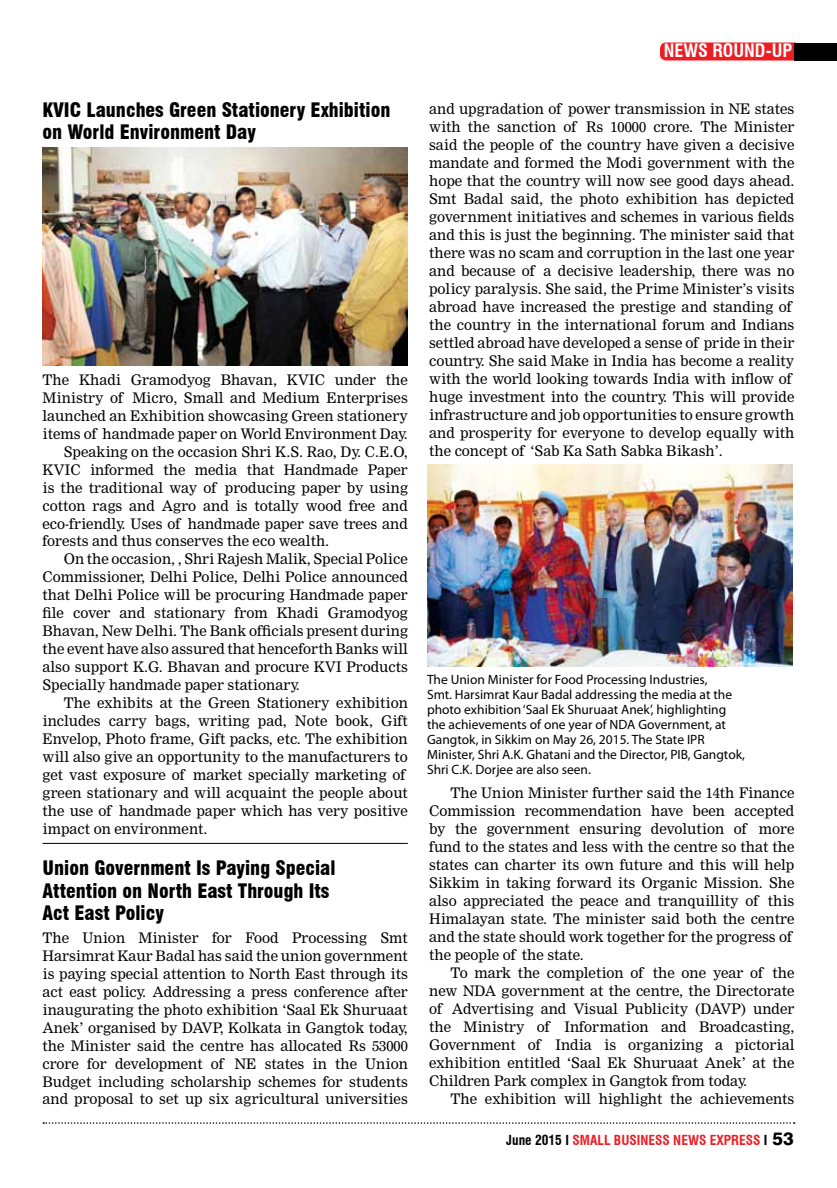
<style>
.page{position:relative;width:837px;height:1188px;background:#fff}
.page>*{position:absolute;margin:0;border:0;box-sizing:border-box;transform-origin:0 0}
.t1{font:900 condensed 19.5px/22.5px "Swiss 721 BT";color:#000}
.t2{font:700 condensed 18px "Swiss 721 BT";color:#fff}
.t3{font:14.25px/18px "Nimrod";color:#000;text-align:justify}
.t4{font:13.5px/15px "Myriad Pro";color:#000}
.t5{font:700 condensed 13.5px "Swiss 721 BT";color:#ed1d24}
.s1{color:#000}
.s2{font-weight:800;font-stretch:normal;font-size:18px;color:#000}
</style>
<div class="page">
<svg style="left:43px;top:1122px;width:752px;height:2px"></svg>
<div style="left:660px;top:43px;width:134px;height:18px;background:#ed1d24"></div>
<div style="left:794px;top:43px;width:43px;height:18px;background:#000"></div>
<hr style="left:43px;top:843px;width:365px;height:1px;background:#000">
<img style="left:43px;top:148px;width:365px;height:218px">
<img style="left:427px;top:465px;width:365px;height:202px">
<h1 class="t1" style="left:43px;top:99px;width:349px">KVIC Launches Green Stationery Exhibition on World Environment Day</h1>
<p class="t3" style="left:43px;top:370px;width:367px">The Khadi Gramodyog Bhavan, KVIC under the</p>
<p class="t3" style="left:43px;top:388px;width:367px">Ministry of Micro, Small and Medium Enterprises</p>
<p class="t3" style="left:43px;top:406px;width:367px">launched an Exhibition showcasing Green stationery</p>
<p class="t3" style="left:43px;top:424px;width:367px">items of handmade paper on World Environment Day.</p>
<p class="t3" style="left:64px;top:442px;width:346px">Speaking on the occasion Shri K.S. Rao, Dy. C.E.O,</p>
<p class="t3" style="left:43px;top:460px;width:367px">KVIC informed the media that Handmade Paper</p>
<p class="t3" style="left:43px;top:478px;width:367px">is the traditional way of producing paper by using</p>
<p class="t3" style="left:43px;top:496px;width:367px">cotton rags and Agro and is totally wood free and</p>
<p class="t3" style="left:43px;top:514px;width:367px">eco-friendly. Uses of handmade paper save trees and</p>
<p class="t3" style="left:43px;top:532px;width:288px">forests and thus conserves the eco wealth.</p>
<p class="t3" style="left:64px;top:550px;width:346px">On the occasion, , Shri Rajesh Malik, Special Police</p>
<p class="t3" style="left:43px;top:568px;width:367px">Commissioner, Delhi Police, Delhi Police announced</p>
<p class="t3" style="left:43px;top:586px;width:367px">that Delhi Police will be procuring Handmade paper</p>
<p class="t3" style="left:43px;top:604px;width:367px">file cover and stationary from Khadi Gramodyog</p>
<p class="t3" style="left:43px;top:622px;width:367px">Bhavan, New Delhi. The Bank officials present during</p>
<p class="t3" style="left:43px;top:640px;width:367px">the event have also assured that henceforth Banks will</p>
<p class="t3" style="left:43px;top:658px;width:367px">also support K.G. Bhavan and procure KVI Products</p>
<p class="t3" style="left:43px;top:676px;width:259px">Specially handmade paper stationary.</p>
<p class="t3" style="left:64px;top:694px;width:346px">The exhibits at the Green Stationery exhibition</p>
<p class="t3" style="left:43px;top:712px;width:367px">includes carry bags, writing pad, Note book, Gift</p>
<p class="t3" style="left:43px;top:730px;width:367px">Envelop, Photo frame, Gift packs, etc. The exhibition</p>
<p class="t3" style="left:43px;top:748px;width:367px">will also give an opportunity to the manufacturers to</p>
<p class="t3" style="left:43px;top:766px;width:364px">get vast exposure of market specially marketing of</p>
<p class="t3" style="left:43px;top:784px;width:367px">green stationary and will acquaint the people about</p>
<p class="t3" style="left:43px;top:802px;width:367px">the use of handmade paper which has very positive</p>
<p class="t3" style="left:43px;top:820px;width:167px">impact on environment.</p>
<h1 class="t1" style="left:43px;top:857px;width:295px">Union Government Is Paying Special<br>Attention on North East Through Its<br>Act East Policy</h1>
<p class="t3" style="left:43px;top:928px;width:367px">The Union Minister for Food Processing Smt Harsimrat Kaur Badal has said the union government is paying special attention to North East through its act east policy. Addressing a press conference after inaugurating the photo exhibition ‘Saal Ek Shuruaat Anek’ organised by DAVP, Kolkata in Gangtok today, the Minister said the centre has allocated Rs 53000 crore for development of NE states in the Union Budget including scholarship schemes for students and proposal to set up six agricultural universities</p>
<p class="t2" style="left:664px;top:40px;width:130px">NEWS ROUND-UP</p>
<p class="t3" style="left:429px;top:100px;width:367px;text-align:left">and upgradation of power transmission in NE states with the sanction of Rs 10000 crore. The Minister said the people of the country have given a decisive mandate and formed the Modi government with the hope that the country will now see good days ahead.<br>Smt Badal said, the photo exhibition has depicted government initiatives and schemes in various fields and this is just the beginning. The minister said that there was no scam and corruption in the last one year and because of a decisive leadership, there was no policy paralysis. She said, the Prime Minister’s visits abroad have increased the prestige and standing of the country in the international forum and Indians settled abroad have developed a sense of pride in their country. She said Make in India has become a reality with the world looking towards India with inflow of huge investment into the country. This will provide infrastructure and job opportunities to ensure growth and prosperity for everyone to develop equally with the concept of ‘Sab Ka Sath Sabka Bikash’.</p>
<p class="t4" style="left:427px;top:671px;width:320px">The Union Minister for Food Processing Industries,<br>Smt. Harsimrat Kaur Badal addressing the media at the photo exhibition ‘Saal Ek Shuruaat Anek’, highlighting the achievements of one year of NDA Government, at Gangtok, in Sikkim on May 26, 2015. The State IPR Minister, Shri A.K. Ghatani and the Director, PIB, Gangtok, Shri C.K. Dorjee are also seen.</p>
<p class="t3" style="left:429px;top:784px;width:367px;text-align:left;text-indent:21px">The Union Minister further said the 14th Finance Commission recommendation have been accepted by the government ensuring devolution of more fund to the states and less with the centre so that the states can charter its own future and this will help Sikkim in taking forward its Organic Mission. She also appreciated the peace and tranquillity of this Himalayan state. The minister said both the centre and the state should work together for the progress of the people of the state.</p>
<p class="t3" style="left:429px;top:964px;width:367px;text-indent:21px">To mark the completion of the one year of the new NDA government at the centre, the Directorate of Advertising and Visual Publicity (DAVP) under the Ministry of Information and Broadcasting, Government of India is organizing a pictorial exhibition entitled ‘Saal Ek Shuruaat Anek’ at the Children Park complex in Gangtok from today.</p>
<p class="t3" style="left:450px;top:1090px;width:346px">The exhibition will highlight the achievements</p>
<p class="t5" style="left:506px;top:1132px;width:289px"><span class="s1">JUNE 2015 I</span> SMALL BUSI NESS NEWS EXPRESS <span class="s1">I</span> <span class="s2">53</span></p>
</div>
